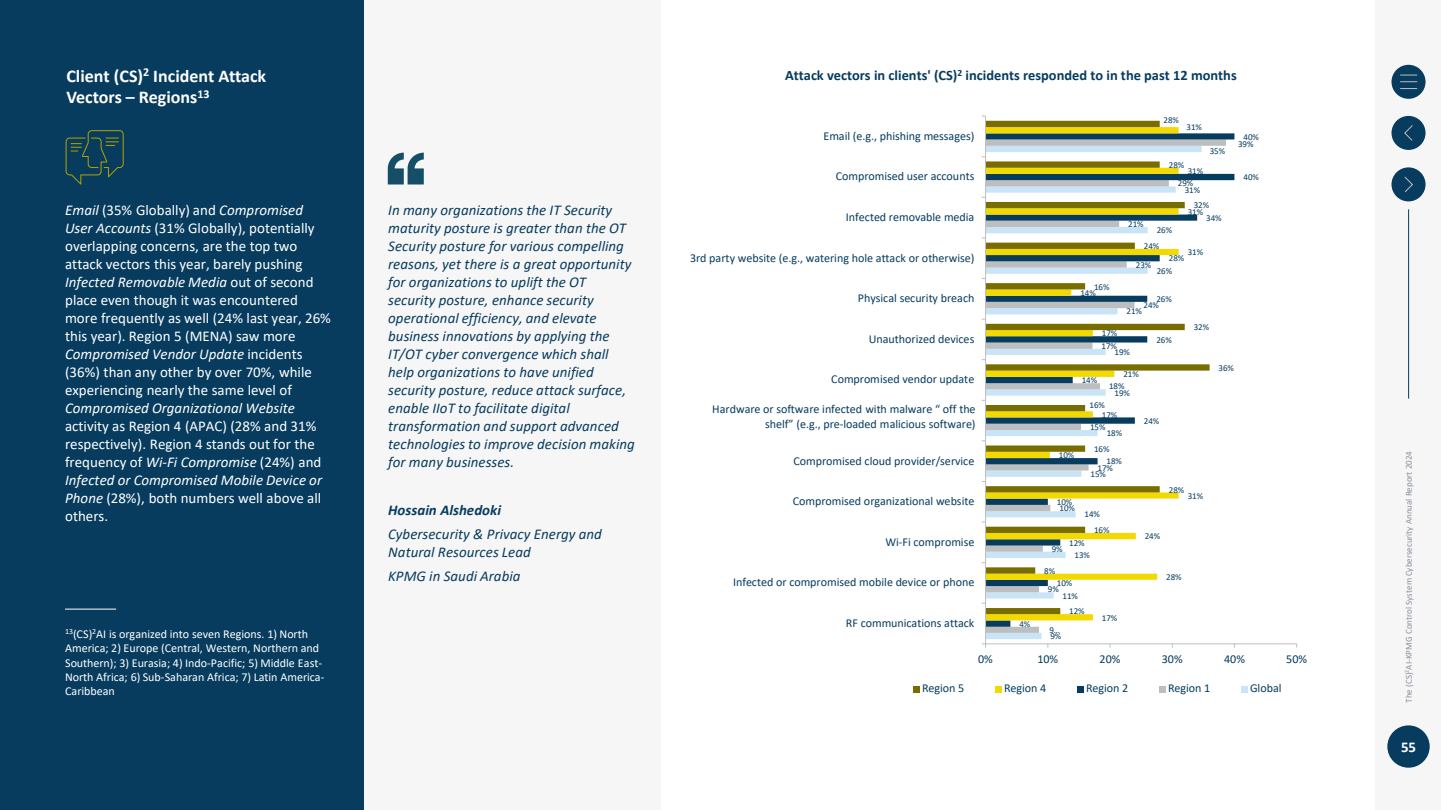
<style>
.page{position:relative;width:1441px;height:810px;background:#fff}
.page>*{position:absolute;margin:0;border:0;box-sizing:border-box;transform-origin:0 0}
.t1{font:700 18px/21.6px "Calibri";color:#fff}
.t2{font:15px/18px "Calibri";color:#fff}
.t3{font:italic 15px/18px "Calibri";letter-spacing:.005em;color:#073c5e}
.t4{font:italic 15px "Calibri";letter-spacing:.005em;color:#fff}
.t5{font:italic 700 15px "Calibri";color:#073c5e}
.t6{font:700 15px "Calibri";color:#fff}
.t7{font:700 14.4px "Calibri";color:#073c5e}
.t8{font:12px/14.7px "Calibri";letter-spacing:-.005em;color:#073c5e;text-align:center}
.t9{font:12px/14.4px "Calibri";letter-spacing:-.005em;color:#fff}
.t10{font:9px "Calibri";letter-spacing:-.005em;color:#073c5e}
.t11{font:9px "Calibri";letter-spacing:-.005em;color:#89919c}
.s1{font-style:italic}
</style>
<div class="page">
<div style="left:1375px;top:0;width:65px;height:810px;background:#f6f6f6"></div>
<div style="left:1387px;top:725px;width:42px;height:43px;background:#073c5e;border-radius:50%"></div>
<div style="left:1391px;top:65px;width:34px;height:34px;background:#073c5e;border-radius:50%"></div>
<svg style="left:1400px;top:75px;width:16px;height:7px"></svg>
<svg style="left:1400px;top:88px;width:16px;height:1px"></svg>
<div style="left:1391px;top:116px;width:34px;height:34px;background:#073c5e;border-radius:50%"></div>
<svg style="left:1404px;top:125px;width:9px;height:16px"></svg>
<div style="left:1391px;top:167px;width:34px;height:34px;background:#073c5e;border-radius:50%"></div>
<svg style="left:1404px;top:176px;width:9px;height:16px"></svg>
<hr style="left:1407px;top:209px;width:1px;height:190px;background:#073c5e">
<div style="left:0;top:0;width:363px;height:810px;background:#073c5e"></div>
<hr style="left:65px;top:609px;width:51px;height:1px;background:#fff">
<svg style="left:986px;top:133px;width:248px;height:494px"></svg>
<svg style="left:986px;top:121px;width:223px;height:493px"></svg>
<hr style="left:985px;top:643px;width:311px;height:1px;background:#bdbec0">
<hr style="left:985px;top:116px;width:1px;height:528px;background:#bdbec0">
<div style="left:912px;top:686px;width:7px;height:6px;background:#796d00"></div>
<div style="left:994px;top:686px;width:7px;height:6px;background:#f2da00"></div>
<div style="left:1076px;top:686px;width:7px;height:6px;background:#073c5e"></div>
<div style="left:1158px;top:686px;width:7px;height:6px;background:#bdbec0"></div>
<div style="left:1240px;top:686px;width:7px;height:6px;background:#c9e4f6"></div>
<svg style="left:65px;top:130px;width:59px;height:55px"></svg>
<div style="left:364px;top:0;width:296px;height:810px;background:#f6f6f6"></div>
<svg style="left:388px;top:153px;width:36px;height:31px"></svg>
<h1 class="t1" style="left:66px;top:65px;width:201px">Client (CS)<sup>2</sup> Incident Attack<br>Vectors – Regions<sup>13</sup></h1>
<p class="t2" style="left:65px;top:200px;width:267px"><span class="s1">Email</span> (35% Globally) and <span class="s1">Compromised User Accounts</span> (31% Globally), potentially overlapping concerns, are the top two attack vectors this year, barely pushing <span class="s1">Infected Removable Media</span> out of second place even though it was encountered more frequently as well (24% last year, 26% this year). Region 5 (MENA) saw more <span class="s1">Compromised Vendor Update</span> incidents (36%) than any other by over 70%, while experiencing nearly the same level of</p>
<p class="t4" style="left:65px;top:397px;width:231px">Compromised Organizational Website</p>
<p class="t2" style="left:65px;top:417px;width:258px">activity as Region 4 (APAC) (28% and 31% respectively). Region 4 stands out for the frequency of <span class="s1">Wi-Fi Compromise</span> (24%) and <span class="s1">Infected or Compromised Mobile Device or Phone</span> (28%), both numbers well above all others.</p>
<p class="t3" style="left:388px;top:200px;width:248px">In many organizations the IT Security maturity posture is greater than the OT Security posture for various compelling reasons, yet there is a great opportunity for organizations to uplift the OT security posture, enhance security operational efficiency, and elevate business innovations by applying the IT/OT cyber convergence which shall help organizations to have unified security posture, reduce attack surface, enable IIoT to facilitate digital transformation and support advanced technologies to improve decision making for many businesses.</p>
<p class="t5" style="left:388px;top:499px;width:114px">Hossain Alshedoki</p>
<p class="t3" style="left:388px;top:524px;width:215px">Cybersecurity &amp; Privacy Energy and<br>Natural Resources Lead</p>
<p class="t3" style="left:388px;top:566px;width:134px">KPMG in Saudi Arabia</p>
<p class="t7" style="left:785px;top:65px;width:453px">Attack vectors in clients' (CS)<sup>2</sup> incidents responded to in the past 12 months</p>
<p class="t8" style="left:823px;top:128px;width:152px">Email (e.g., phishing messages)</p>
<p class="t10" style="left:1163px;top:113px;width:17px">28%</p>
<p class="t10" style="left:1186px;top:121px;width:17px">31%</p>
<p class="t10" style="left:1209px;top:144px;width:17px">35%</p>
<p class="t10" style="left:1243px;top:130px;width:17px">40%</p>
<p class="t10" style="left:1237px;top:137px;width:17px">39%</p>
<p class="t8" style="left:835px;top:169px;width:140px">Compromised user accounts</p>
<p class="t10" style="left:1168px;top:159px;width:17px">28%</p>
<p class="t10" style="left:1187px;top:165px;width:17px">31%</p>
<p class="t10" style="left:1177px;top:177px;width:17px">29%</p>
<p class="t10" style="left:1184px;top:183px;width:17px">31%</p>
<p class="t10" style="left:1243px;top:171px;width:17px">40%</p>
<p class="t8" style="left:845px;top:209px;width:130px">Infected removable media</p>
<p class="t10" style="left:1128px;top:218px;width:17px">21%</p>
<p class="t10" style="left:1156px;top:224px;width:17px">26%</p>
<p class="t10" style="left:1193px;top:199px;width:17px">32%</p>
<p class="t10" style="left:1187px;top:205px;width:17px">31%</p>
<p class="t10" style="left:1205px;top:212px;width:17px">34%</p>
<p class="t8" style="left:690px;top:250px;width:286px">3rd party website (e.g., watering hole attack or otherwise)</p>
<p class="t10" style="left:1143px;top:240px;width:17px">24%</p>
<p class="t10" style="left:1187px;top:246px;width:17px">31%</p>
<p class="t10" style="left:1168px;top:252px;width:17px">28%</p>
<p class="t10" style="left:1135px;top:258px;width:17px">23%</p>
<p class="t10" style="left:1156px;top:265px;width:17px">26%</p>
<p class="t8" style="left:857px;top:291px;width:118px">Physical security breach</p>
<p class="t10" style="left:1094px;top:280px;width:17px">16%</p>
<p class="t10" style="left:1080px;top:287px;width:17px">14%</p>
<p class="t10" style="left:1156px;top:293px;width:17px">26%</p>
<p class="t10" style="left:1143px;top:299px;width:17px">24%</p>
<p class="t10" style="left:1126px;top:305px;width:17px">21%</p>
<p class="t8" style="left:868px;top:331px;width:107px">Unauthorized devices</p>
<p class="t10" style="left:1101px;top:327px;width:17px">17%</p>
<p class="t10" style="left:1101px;top:340px;width:17px">17%</p>
<p class="t10" style="left:1114px;top:346px;width:17px">19%</p>
<p class="t10" style="left:1156px;top:333px;width:17px">26%</p>
<p class="t10" style="left:1193px;top:321px;width:17px">32%</p>
<p class="t8" style="left:831px;top:372px;width:145px">Compromised vendor update</p>
<p class="t10" style="left:1081px;top:374px;width:17px">14%</p>
<p class="t10" style="left:1123px;top:368px;width:17px">21%</p>
<p class="t10" style="left:1108px;top:380px;width:17px">18%</p>
<p class="t10" style="left:1114px;top:386px;width:17px">19%</p>
<p class="t10" style="left:1218px;top:362px;width:17px">36%</p>
<p class="t8" style="left:712px;top:402px;width:265px;text-align:right">Hardware or software infected with malware “ off the shelf” (e.g., pre-loaded malicious software)</p>
<p class="t8" style="left:683px;top:405px;width:293px">Hardware or software infected with malware “off the shelf” (e.g., pre-loaded malicious software)</p>
<p class="t10" style="left:1089px;top:399px;width:17px">16%</p>
<p class="t10" style="left:1101px;top:408px;width:17px">17%</p>
<p class="t10" style="left:1089px;top:421px;width:17px">15%</p>
<p class="t10" style="left:1106px;top:427px;width:17px">18%</p>
<p class="t10" style="left:1143px;top:415px;width:17px">24%</p>
<p class="t8" style="left:793px;top:453px;width:182px">Compromised cloud provider/service</p>
<p class="t10" style="left:1058px;top:449px;width:17px">10%</p>
<p class="t10" style="left:1094px;top:443px;width:17px">16%</p>
<p class="t10" style="left:1106px;top:455px;width:17px">18%</p>
<p class="t10" style="left:1097px;top:461px;width:17px">17%</p>
<p class="t10" style="left:1090px;top:468px;width:17px">15%</p>
<p class="t8" style="left:792px;top:493px;width:183px">Compromised organizational website</p>
<p class="t10" style="left:1056px;top:496px;width:17px">10%</p>
<p class="t10" style="left:1059px;top:502px;width:17px">10%</p>
<p class="t10" style="left:1084px;top:508px;width:17px">14%</p>
<p class="t10" style="left:1168px;top:483px;width:17px">28%</p>
<p class="t10" style="left:1187px;top:490px;width:17px">31%</p>
<p class="t8" style="left:885px;top:534px;width:90px">Wi-Fi compromise</p>
<p class="t10" style="left:1094px;top:524px;width:17px">16%</p>
<p class="t10" style="left:1069px;top:536px;width:17px">12%</p>
<p class="t10" style="left:1051px;top:543px;width:12px">9%</p>
<p class="t10" style="left:1074px;top:549px;width:17px">13%</p>
<p class="t10" style="left:1144px;top:530px;width:17px">24%</p>
<p class="t8" style="left:733px;top:575px;width:243px">Infected or compromised mobile device or phone</p>
<p class="t10" style="left:1044px;top:564px;width:12px">8%</p>
<p class="t10" style="left:1056px;top:577px;width:17px">10%</p>
<p class="t10" style="left:1047px;top:583px;width:12px">9%</p>
<p class="t10" style="left:1062px;top:589px;width:17px">11%</p>
<p class="t10" style="left:1166px;top:571px;width:17px">28%</p>
<p class="t10" style="left:1069px;top:605px;width:17px">12%</p>
<p class="t10" style="left:1101px;top:611px;width:17px">17%</p>
<p class="t8" style="left:845px;top:615px;width:130px">RF communications attack</p>
<p class="t10" style="left:1019px;top:618px;width:12px">4%</p>
<p class="t10" style="left:1049px;top:624px;width:12px">9…</p>
<p class="t9" style="left:65px;top:626px;width:261px"><sup>13</sup>(CS)<sup>2</sup>AI is organized into seven Regions. 1) North America; 2) Europe (Central, Western, Northern and Southern); 3) Eurasia; 4) Indo-Pacific; 5) Middle East-North Africa; 6) Sub-Saharan Africa; 7) Latin America-Caribbean</p>
<p class="t10" style="left:1050px;top:630px;width:12px">9%</p>
<p class="t8" style="left:978px;top:651px;width:16px">0%</p>
<p class="t8" style="left:1037px;top:651px;width:22px">10%</p>
<p class="t8" style="left:1099px;top:651px;width:22px">20%</p>
<p class="t8" style="left:1161px;top:651px;width:22px">30%</p>
<p class="t8" style="left:1223px;top:651px;width:22px">40%</p>
<p class="t8" style="left:1286px;top:651px;width:22px">50%</p>
<p class="t8" style="left:922px;top:681px;width:44px">Region 5</p>
<p class="t8" style="left:1003px;top:681px;width:44px">Region 4</p>
<p class="t8" style="left:1085px;top:681px;width:44px">Region 2</p>
<p class="t8" style="left:1167px;top:681px;width:44px">Region 1</p>
<p class="t8" style="left:1249px;top:681px;width:33px">Global</p>
<p class="t11" style="left:1402px;top:703px;width:253px;rotate:-90deg">The (CS)<sup>2</sup>AI-KPMG Control System Cybersecurity Annual Report 2024</p>
<p class="t6" style="left:1400px;top:736px;width:17px">55</p>
</div>
